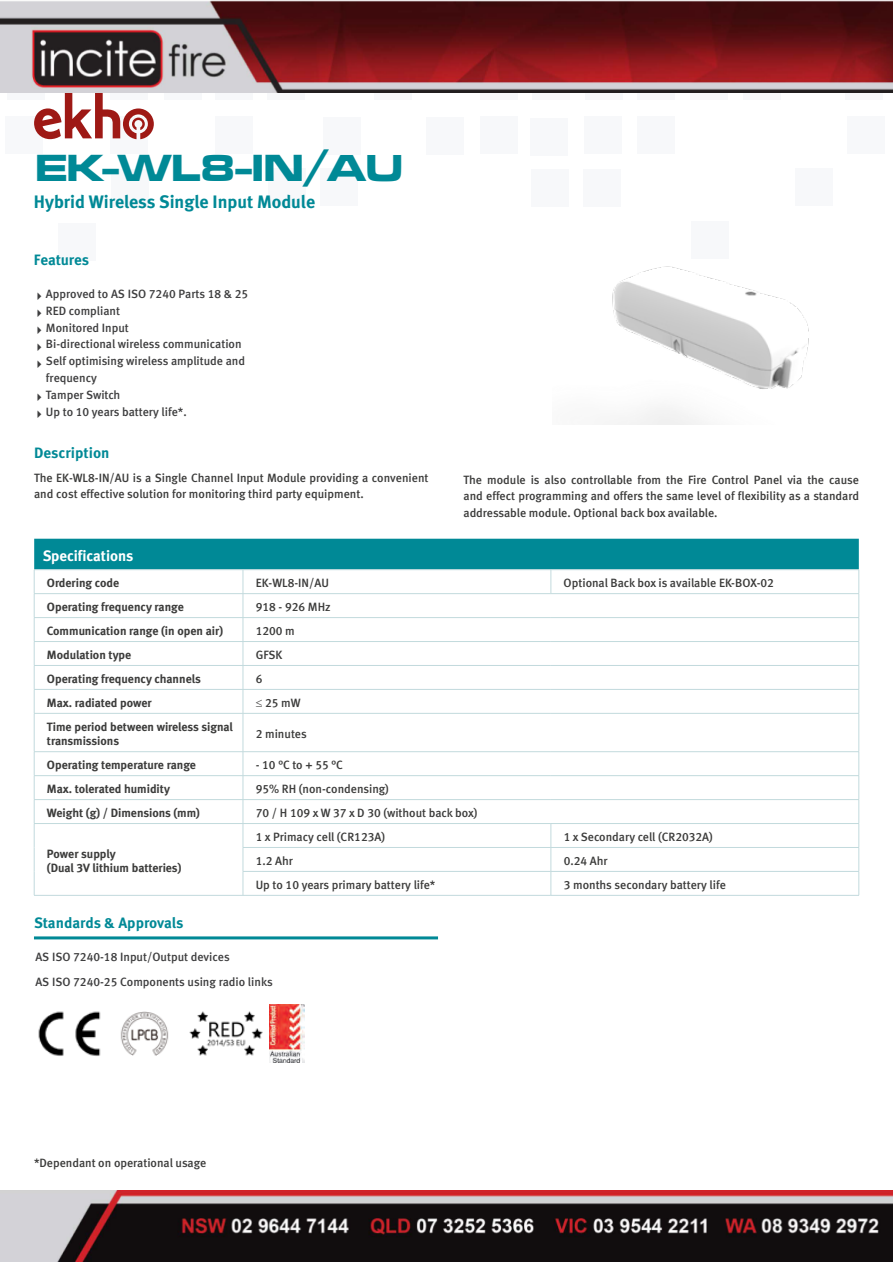
<style>
.page{position:relative;width:893px;height:1263px;background:#fff}
.page>*{position:absolute;margin:0;border:0;box-sizing:border-box;transform-origin:0 0}
.t1{font:39px "Microgramma D Bold Exte";color:#008996}
.t2{font:18px "Meta Bold CE Lf";color:#008996}
.t3{font:700 15px "Meta Pro";color:#008996}
.t4{font:15px "Meta Bold CE Lf";color:#fff}
.t5{font:12px/16.5px "Meta Medium CELF";color:#3c3c3b;text-align:justify}
.t6{font:12px/14.4px "Meta Bold CE Lf";color:#3c3c3b}
.t7{font:12px/16.8px "Meta Medium CELF";color:#3e3e3f}
</style>
<div class="page">
<div style="left:796px;top:168px;width:37px;height:37px;background:#f7f8fa"></div>
<div style="left:532px;top:170px;width:37px;height:37px;background:#f7f8fa"></div>
<div style="left:480px;top:116px;width:37px;height:37px;background:#f7f8fa"></div>
<div style="left:531px;top:118px;width:37px;height:37px;background:#f7f8fa"></div>
<div style="left:323px;top:117px;width:37px;height:37px;background:#f7f8fa"></div>
<div style="left:426px;top:117px;width:37px;height:37px;background:#f7f8fa"></div>
<div style="left:269px;top:168px;width:37px;height:37px;background:#f7f8fa"></div>
<div style="left:320px;top:168px;width:37px;height:37px;background:#f7f8fa"></div>
<div style="left:583px;top:170px;width:37px;height:37px;background:#f7f8fa"></div>
<div style="left:584px;top:116px;width:37px;height:37px;background:#f7f8fa"></div>
<div style="left:637px;top:63px;width:37px;height:37px;background:#f7f8fa"></div>
<div style="left:691px;top:63px;width:37px;height:37px;background:#f7f8fa"></div>
<div style="left:743px;top:63px;width:37px;height:37px;background:#f7f8fa"></div>
<div style="left:845px;top:63px;width:38px;height:37px;background:#f7f8fa"></div>
<div style="left:847px;top:116px;width:37px;height:37px;background:#f7f8fa"></div>
<div style="left:585px;top:63px;width:37px;height:37px;background:#f7f8fa"></div>
<div style="left:533px;top:63px;width:37px;height:37px;background:#f7f8fa"></div>
<div style="left:480px;top:63px;width:37px;height:37px;background:#f7f8fa"></div>
<div style="left:375px;top:63px;width:37px;height:37px;background:#f7f8fa"></div>
<div style="left:5px;top:116px;width:37px;height:37px;background:#f7f8fa"></div>
<div style="left:111px;top:116px;width:37px;height:37px;background:#f7f8fa"></div>
<div style="left:112px;top:170px;width:37px;height:37px;background:#f7f8fa"></div>
<div style="left:164px;top:63px;width:37px;height:37px;background:#f7f8fa"></div>
<div style="left:216px;top:63px;width:37px;height:37px;background:#f7f8fa"></div>
<div style="left:7px;top:63px;width:37px;height:37px;background:#f7f8fa"></div>
<div style="left:268px;top:63px;width:37px;height:37px;background:#f7f8fa"></div>
<div style="left:637px;top:116px;width:37px;height:37px;background:#f7f8fa"></div>
<div style="left:58px;top:224px;width:37px;height:37px;background:#f7f8fa"></div>
<div style="left:215px;top:116px;width:37px;height:37px;background:#f7f8fa"></div>
<svg style="left:210px;top:0;width:683px;height:1px"></svg>
<svg style="left:34px;top:93px;width:120px;height:46px"></svg>
<img style="left:612px;top:266px;width:197px;height:159px">
<hr style="left:34px;top:936px;width:404px;height:3px;background:#008996">
<img style="left:120px;top:1011px;width:49px;height:45px">
<img style="left:38px;top:1011px;width:63px;height:45px">
<img style="left:189px;top:1011px;width:74px;height:45px">
<hr style="left:34px;top:713px;width:209px;height:1px;background:#c2dadd">
<hr style="left:243px;top:713px;width:308px;height:1px;background:#c2dadd">
<hr style="left:551px;top:713px;width:308px;height:1px;background:#c2dadd">
<hr style="left:34px;top:751px;width:209px;height:1px;background:#c2dadd">
<hr style="left:243px;top:751px;width:308px;height:1px;background:#c2dadd">
<hr style="left:551px;top:751px;width:308px;height:1px;background:#c2dadd">
<hr style="left:34px;top:895px;width:209px;height:1px;background:#c2dadd">
<hr style="left:243px;top:895px;width:308px;height:1px;background:#c2dadd">
<hr style="left:551px;top:895px;width:308px;height:1px;background:#c2dadd">
<hr style="left:34px;top:775px;width:209px;height:1px;background:#c2dadd">
<hr style="left:243px;top:775px;width:308px;height:1px;background:#c2dadd">
<hr style="left:551px;top:775px;width:308px;height:1px;background:#c2dadd">
<hr style="left:34px;top:799px;width:209px;height:1px;background:#c2dadd">
<hr style="left:243px;top:799px;width:308px;height:1px;background:#c2dadd">
<hr style="left:551px;top:799px;width:308px;height:1px;background:#c2dadd">
<svg style="left:34px;top:539px;width:825px;height:174px"></svg>
<hr style="left:34px;top:713px;width:1px;height:38px;background:#c2dadd">
<hr style="left:243px;top:713px;width:1px;height:38px;background:#c2dadd">
<hr style="left:858px;top:713px;width:1px;height:38px;background:#c2dadd">
<hr style="left:34px;top:823px;width:209px;height:1px;background:#c2dadd">
<hr style="left:243px;top:823px;width:308px;height:1px;background:#c2dadd">
<hr style="left:551px;top:823px;width:308px;height:1px;background:#c2dadd">
<hr style="left:243px;top:847px;width:308px;height:1px;background:#c2dadd">
<hr style="left:551px;top:847px;width:308px;height:1px;background:#c2dadd">
<svg style="left:34px;top:752px;width:1px;height:143px"></svg>
<hr style="left:243px;top:871px;width:308px;height:1px;background:#c2dadd">
<svg style="left:243px;top:752px;width:1px;height:143px"></svg>
<hr style="left:551px;top:871px;width:308px;height:1px;background:#c2dadd">
<svg style="left:551px;top:824px;width:1px;height:71px"></svg>
<svg style="left:858px;top:752px;width:1px;height:143px"></svg>
<img style="left:270px;top:1005px;width:34px;height:57px">
<img style="left:0;top:1px;width:893px;height:92px">
<img style="left:0;top:1190px;width:893px;height:71px">
<h1 class="t1" style="left:35px;top:142px;width:369px">EK-WL8-IN/AU</h1>
<h2 class="t2" style="left:34px;top:190px;width:283px">Hybrid Wireless Single Input Module</h2>
<p class="t3" style="left:34px;top:248px;width:57px">Features</p>
<p class="t7" style="left:46px;top:285px;width:204px">Approved to AS ISO 7240 Parts 18 &amp; 25<br>RED compliant<br>Monitored Input<br>Bi-directional wireless communication<br>Self optimising wireless amplitude and frequency<br>Tamper Switch<br>Up to 10 years battery life*.</p>
<p class="t3" style="left:34px;top:441px;width:77px">Description</p>
<p class="t5" style="left:34px;top:469px;width:396px">The EK-WL8-IN/AU is a Single Channel Input Module providing a convenient and cost effective solution for monitoring third party equipment.</p>
<p class="t5" style="left:463px;top:471px;width:397px">The module is also controllable from the Fire Control Panel via the cause and effect programming and offers the same level of flexibility as a standard addressable module. Optional back box available.</p>
<p class="t4" style="left:43px;top:546px;width:92px">Specifications</p>
<p class="t6" style="left:47px;top:576px;width:74px">Ordering code</p>
<p class="t5" style="left:256px;top:575px;width:75px">EK-WL8-IN/AU</p>
<p class="t5" style="left:564px;top:575px;width:212px">Optional Back box is available EK-BOX-02</p>
<p class="t6" style="left:47px;top:600px;width:138px">Operating frequency range</p>
<p class="t5" style="left:256px;top:599px;width:77px">918 - 926 MHz</p>
<p class="t6" style="left:47px;top:624px;width:178px">Communication range (in open air)</p>
<p class="t5" style="left:256px;top:623px;width:41px">1200 m</p>
<p class="t6" style="left:47px;top:648px;width:86px">Modulation type</p>
<p class="t5" style="left:256px;top:647px;width:28px">GFSK</p>
<p class="t6" style="left:47px;top:672px;width:155px">Operating frequency channels</p>
<p class="t5" style="left:256px;top:671px;width:8px">6</p>
<p class="t6" style="left:47px;top:696px;width:106px">Max. radiated power</p>
<p class="t5" style="left:256px;top:695px;width:46px">≤ 25 mW</p>
<p class="t6" style="left:47px;top:719px;width:188px">Time period between wireless signal transmissions</p>
<p class="t5" style="left:256px;top:726px;width:52px">2 minutes</p>
<p class="t6" style="left:47px;top:758px;width:150px">Operating temperature range</p>
<p class="t5" style="left:256px;top:757px;width:89px">-10°Cto+55°C</p>
<p class="t6" style="left:47px;top:782px;width:125px">Max. tolerated humidity</p>
<p class="t5" style="left:256px;top:781px;width:135px">95% RH (non-condensing)</p>
<p class="t6" style="left:47px;top:806px;width:155px">Weight (g) / Dimensions (mm)</p>
<p class="t5" style="left:256px;top:805px;width:223px">70 / H 109 x W 37 x D 30 (without back box)</p>
<p class="t6" style="left:47px;top:846px;width:136px">Power supply<br>(Dual 3V lithium batteries)</p>
<p class="t5" style="left:256px;top:829px;width:131px">1 x Primacy cell (CR123A)</p>
<p class="t5" style="left:564px;top:829px;width:151px">1 x Secondary cell (CR2032A)</p>
<p class="t5" style="left:256px;top:853px;width:39px">1.2 Ahr</p>
<p class="t5" style="left:564px;top:853px;width:45px">0.24 Ahr</p>
<p class="t5" style="left:256px;top:877px;width:181px">Up to 10 years primary battery life*</p>
<p class="t5" style="left:564px;top:877px;width:164px">3 months secondary battery life</p>
<p class="t3" style="left:34px;top:911px;width:151px">Standards &amp; Approvals</p>
<p class="t7" style="left:35px;top:945px;width:239px;line-height:25px">AS ISO 7240-18 Input/Output devices<br>AS ISO 7240-25 Components using radio links</p>
<p class="t5" style="left:34px;top:1155px;width:174px">*Dependant on operational usage</p>
</div>
